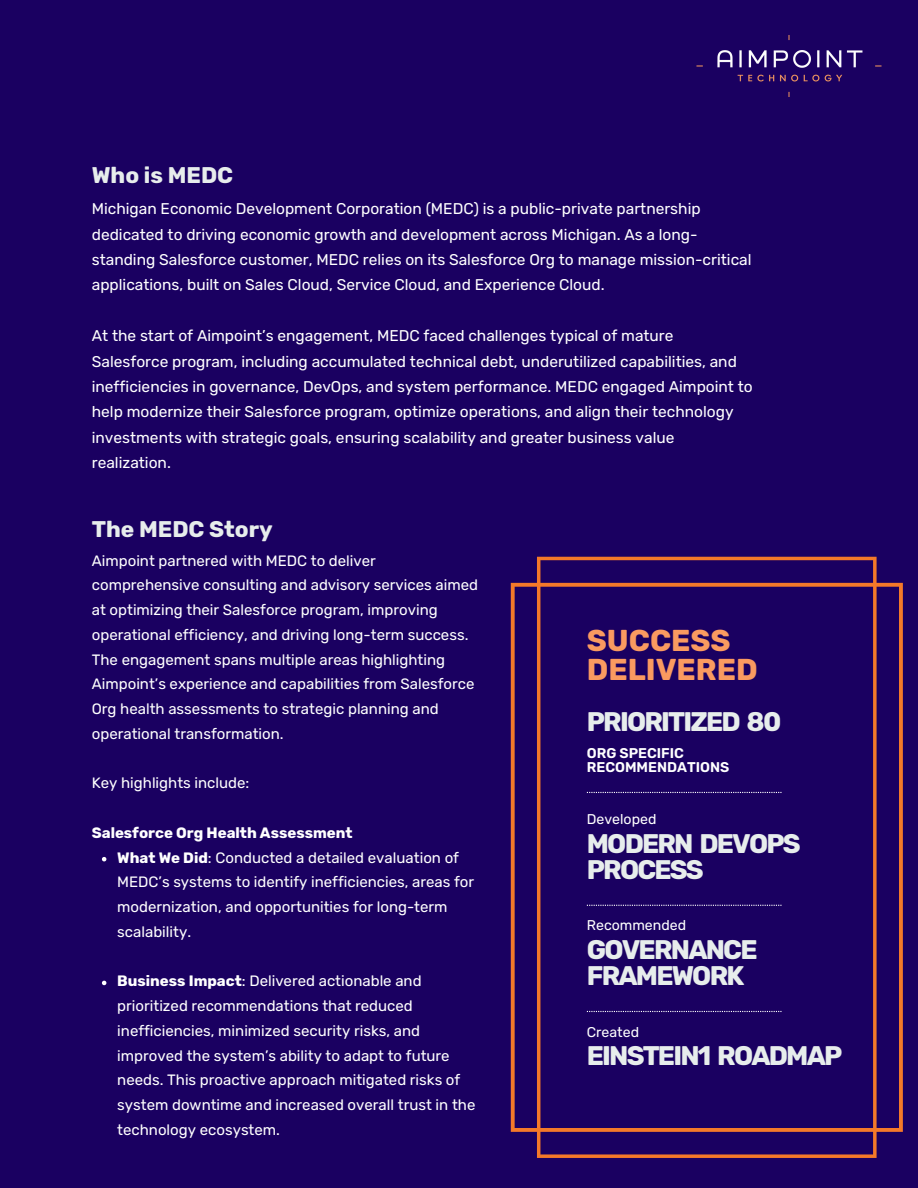
<style>
.page{position:relative;width:918px;height:1188px;background:#1a0061}
.page>*{position:absolute;margin:0;border:0;box-sizing:border-box;transform-origin:0 0}
.t1{font:700 30px/29.2px "Rubik";color:#fa9a60}
.t2{font:700 26.85px/25.3px "Rubik";letter-spacing:-.07em;color:#e7edec}
.t3{font:700 22.5px "Rubik";color:#e7edec}
.t4{font:15.45px/25.3px "Rubik";color:#fff}
.t5{font:15px/24.8px "Rubik";color:#fff}
.t6{font:700 15px "Rubik";color:#fff}
.t7{font:14.1px "Rubik";color:#fff}
.t8{font:600 14.1px/13.8px "Rubik";color:#fff}
.s1{font-weight:700}
</style>
<div class="page">
<svg style="left:511px;top:557px;width:392px;height:601px"></svg>
<svg style="left:587px;top:905px;width:195px;height:1px"></svg>
<svg style="left:587px;top:792px;width:195px;height:1px"></svg>
<svg style="left:102px;top:857px;width:4px;height:4px"></svg>
<svg style="left:102px;top:981px;width:4px;height:4px"></svg>
<img style="left:696px;top:35px;width:186px;height:62px">
<svg style="left:587px;top:1011px;width:195px;height:1px"></svg>
<p class="t3" style="left:92px;top:162px;width:143px">Who is MEDC</p>
<p class="t4" style="left:92px;top:196px;width:661px">Michigan Economic Development Corporation (MEDC) is a public-private partnership dedicated to driving economic growth and development across Michigan. As a long&shy;standing Salesforce customer, MEDC relies on its Salesforce Org to manage mission-critical applications, built on Sales Cloud, Service Cloud, and Experience Cloud.</p>
<p class="t4" style="left:92px;top:323px;width:663px">At the start of Aimpoint’s engagement, MEDC faced challenges typical of mature Salesforce program, including accumulated technical debt, underutilized capabilities, and inefficiencies in governance, DevOps, and system performance. MEDC engaged Aimpoint to help modernize their Salesforce program, optimize operations, and align their technology investments with strategic goals, ensuring scalability and greater business value realization.</p>
<h3 class="t3" style="left:92px;top:516px;width:183px">The MEDC Story</h3>
<p class="t5" style="left:92px;top:548px;width:388px">Aimpoint partnered with MEDC to deliver comprehensive consulting and advisory services aimed at optimizing their Salesforce program, improving operational efficiency, and driving long-term success.<br>The engagement spans multiple areas highlighting Aimpoint’s experience and capabilities from Salesforce Org health assessments to strategic planning and operational transformation.</p>
<p class="t5" style="left:92px;top:771px;width:159px">Key highlights include:</p>
<h3 class="t6" style="left:92px;top:824px;width:262px">Salesforce Org Health Assessment</h3>
<p class="t5" style="left:117px;top:845px;width:358px"><span class="s1">What We Did</span>: Conducted a detailed evaluation of MEDC’s systems to identify inefficiencies, areas for modernization, and opportunities for long-term scalability.</p>
<p class="t5" style="left:117px;top:969px;width:360px"><span class="s1">Business Impact</span>: Delivered actionable and prioritized recommendations that reduced inefficiencies, minimized security risks, and improved the system’s ability to adapt to future needs. This proactive approach mitigated risks of system downtime and increased overall trust in the technology ecosystem.</p>
<h5 class="t1" style="left:587px;top:626px;width:172px">SUCCESS<br>DELIVERED</h5>
<p class="t2" style="left:587px;top:709px;width:196px">PRIORITIZED 80</p>
<p class="t8" style="left:587px;top:746px;width:144px">ORG SPECIFIC<br>RECOMMENDATIONS</p>
<p class="t7" style="left:587px;top:811px;width:71px">Developed</p>
<h1 class="t2" style="left:587px;top:831px;width:215px">MODERN DEVOPS<br>PROCESS</h1>
<h2 class="t7" style="left:587px;top:917px;width:101px">Recommended</h2>
<h4 class="t2" style="left:587px;top:937px;width:172px">GOVERNANCE<br>FRAMEWORK</h4>
<p class="t7" style="left:587px;top:1023px;width:54px">Created</p>
<p class="t2" style="left:587px;top:1044px;width:257px">EINSTEIN1 ROADMAP</p>
</div>
